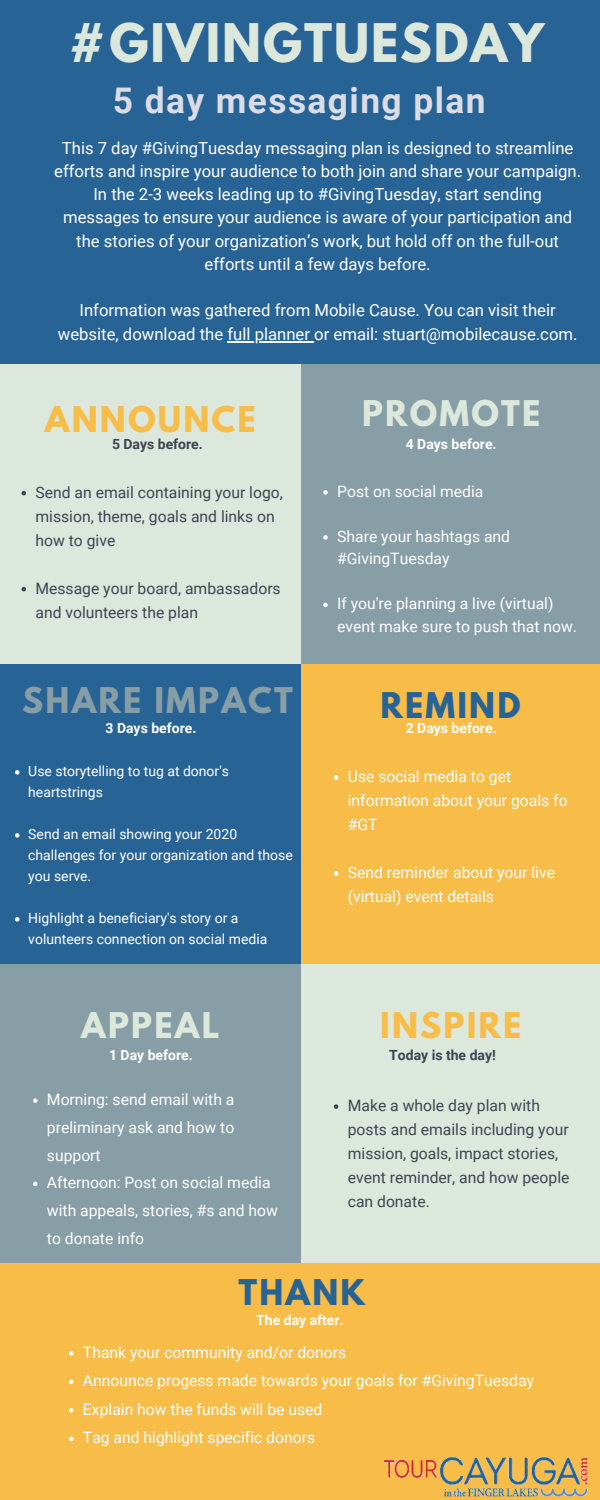
<style>
.page{position:relative;width:600px;height:1500px;background:#286396}
.page>*{position:absolute;margin:0;border:0;box-sizing:border-box;transform-origin:0 0}
.t1{font:700 47.2px "League Spartan";letter-spacing:.04em;color:#dce8dc}
.t2{font:700 35.4px "Roboto";letter-spacing:.04em;color:#dcdce4}
.t3{font:700 31.4px "League Spartan";letter-spacing:.07em;color:#f8bd49}
.t4{font:700 31.4px "League Spartan";letter-spacing:.07em;color:#dce8dc}
.t5{font:700 31.4px "League Spartan";letter-spacing:.07em;color:#879ea6}
.t6{font:700 31.4px "League Spartan";letter-spacing:.07em;color:#286396}
.t7{font:16.7px/23.2px "Roboto";color:#fff;text-align:center}
.t8{font:15.7px/27.8px "Roboto";color:#fff}
.t9{font:15.7px/24px "Roboto";color:#404352}
.t10{font:14px/21px "Roboto";color:#fff}
.t11{font:700 14px "Roboto";color:#fff}
.t12{font:700 14px "Roboto";color:#404352}
</style>
<div class="page">
<div style="left:301px;top:664px;width:299px;height:300px;background:#f8bd49"></div>
<div style="left:0;top:364px;width:600px;height:300px;background:#dce8dc"></div>
<div style="left:2px;top:964px;width:598px;height:300px;background:#dce8dc"></div>
<div style="left:301px;top:364px;width:299px;height:300px;background:#879ea6"></div>
<div style="left:0;top:964px;width:301px;height:300px;background:#879ea6"></div>
<hr style="left:227px;top:341px;width:87px;height:2px;background:#fff">
<svg style="left:15px;top:770px;width:5px;height:5px"></svg>
<svg style="left:15px;top:833px;width:5px;height:5px"></svg>
<svg style="left:15px;top:917px;width:5px;height:5px"></svg>
<svg style="left:22px;top:491px;width:4px;height:4px"></svg>
<svg style="left:22px;top:587px;width:4px;height:4px"></svg>
<svg style="left:323px;top:490px;width:5px;height:5px"></svg>
<svg style="left:323px;top:535px;width:5px;height:5px"></svg>
<svg style="left:323px;top:603px;width:5px;height:4px"></svg>
<svg style="left:334px;top:775px;width:4px;height:5px"></svg>
<svg style="left:334px;top:871px;width:4px;height:5px"></svg>
<svg style="left:334px;top:1104px;width:4px;height:5px"></svg>
<svg style="left:33px;top:1098px;width:5px;height:5px"></svg>
<svg style="left:33px;top:1182px;width:5px;height:4px"></svg>
<div style="left:0;top:1264px;width:600px;height:236px;background:#f8bd49"></div>
<svg style="left:69px;top:1351px;width:5px;height:5px"></svg>
<svg style="left:69px;top:1380px;width:5px;height:4px"></svg>
<svg style="left:69px;top:1408px;width:5px;height:5px"></svg>
<svg style="left:69px;top:1437px;width:5px;height:4px"></svg>
<img style="left:383px;top:1456px;width:205px;height:41px">
<p class="t1" style="left:68px;top:20px;width:477px">#GIVINGTUESDAY</p>
<p class="t2" style="left:113px;top:80px;width:374px">5 day messaging plan</p>
<p class="t7" style="left:54px;top:136px;width:528px">This 7 day #GivingTuesday messaging plan is designed to streamline efforts and inspire your audience to both join and share your campaign.<br>In the 2-3 weeks leading up to #GivingTuesday, start sending messages to ensure your audience is aware of your participation and the stories of your organization’s work, but hold off on the full-out efforts until a few days before.</p>
<p class="t7" style="left:58px;top:299px;width:521px">Information was gathered from Mobile Cause. You can visit their website, download the full planner or email: stuart@mobilecause.com.</p>
<p class="t3" style="left:45px;top:404px;width:212px">ANNOUNCE</p>
<p class="t4" style="left:362px;top:398px;width:180px">PROMOTE</p>
<p class="t12" style="left:112px;top:436px;width:92px">5 Days before.</p>
<p class="t11" style="left:406px;top:436px;width:92px">4 Days before.</p>
<p class="t9" style="left:35px;top:480px;width:249px">Send an email containing your logo, mission, theme, goals and links on how to give</p>
<p class="t9" style="left:35px;top:576px;width:247px">Message your board, ambassadors and volunteers the plan</p>
<p class="t5" style="left:22px;top:685px;width:272px">SHARE IMPACT</p>
<p class="t8" style="left:337px;top:478px;width:148px">Post on social media</p>
<p class="t8" style="left:337px;top:525px;width:174px;line-height:22.5px">Share your hashtags and #GivingTuesday</p>
<p class="t8" style="left:337px;top:593px;width:241px;line-height:22.5px">If you're planning a live (virtual) event make sure to push that now.</p>
<p class="t6" style="left:380px;top:690px;width:142px">REMIND</p>
<p class="t11" style="left:106px;top:720px;width:92px">3 Days before.</p>
<p class="t11" style="left:406px;top:720px;width:92px">2 Days before.</p>
<p class="t10" style="left:28px;top:761px;width:202px">Use storytelling to tug at donor's heartstrings</p>
<p class="t10" style="left:28px;top:824px;width:266px">Send an email showing your 2020 challenges for your organization and those you serve.</p>
<p class="t10" style="left:28px;top:908px;width:241px">Highlight a beneficiary's story or a volunteers connection on social media</p>
<p class="t8" style="left:348px;top:765px;width:221px;line-height:24px">Use social media to get information about your goals fo #GT</p>
<p class="t8" style="left:348px;top:861px;width:209px;line-height:24px">Send reminder about your live (virtual) event details</p>
<p class="t4" style="left:81px;top:1010px;width:140px">APPEAL</p>
<p class="t3" style="left:380px;top:1010px;width:143px">INSPIRE</p>
<p class="t11" style="left:109px;top:1047px;width:85px">1 Day before.</p>
<p class="t12" style="left:389px;top:1047px;width:108px">Today is the day!</p>
<p class="t8" style="left:47px;top:1086px;width:189px;text-align:justify">Morning: send email with a preliminary ask and how to support</p>
<p class="t8" style="left:47px;top:1169px;width:233px">Afternoon: Post on social media with appeals, stories, #s and how to donate info</p>
<p class="t6" style="left:238px;top:1276px;width:128px">THANK</p>
<p class="t9" style="left:348px;top:1094px;width:223px">Make a whole day plan with posts and emails including your mission, goals, impact stories, event reminder, and how people can donate.</p>
<p class="t11" style="left:256px;top:1312px;width:89px">The day after.</p>
<p class="t8" style="left:83px;top:1339px;width:265px">Thank your community and/or donors</p>
<p class="t8" style="left:83px;top:1367px;width:453px">Announce progess made towards your goals for #GivingTuesday</p>
<p class="t8" style="left:83px;top:1396px;width:241px">Explain how the funds will be used</p>
<p class="t8" style="left:83px;top:1424px;width:234px">Tag and highlight specific donors</p>
</div>
